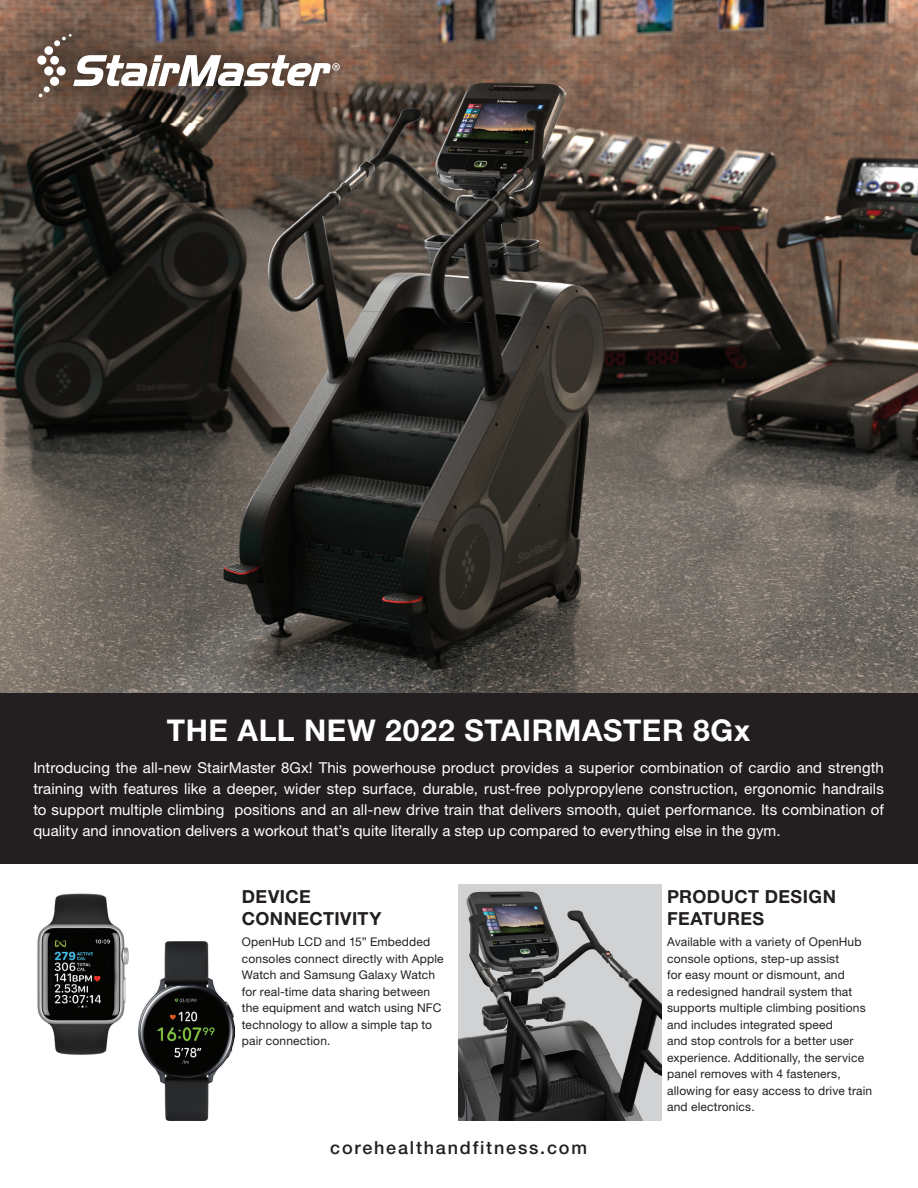
<style>
.page{position:relative;width:918px;height:1188px;background:#fff}
.page>*{position:absolute;margin:0;border:0;box-sizing:border-box;transform-origin:0 0}
.t1{font:700 30px "Helvetica Neue LT Pro";letter-spacing:.025em;color:#fff}
.t2{font:700 18px/21.6px "Helvetica Neue LT Pro";letter-spacing:.025em;color:#231f20}
.t3{font:500 18px "Helvetica Neue LT Pro";letter-spacing:.1em;color:#231f20}
.t4{font:15px/21px "Helvetica Neue LT Pro";letter-spacing:.005em;color:#fff;text-align:justify}
.t5{font:12px/16.5px "Helvetica Neue LT Pro";letter-spacing:.015em;color:#231f20}
</style>
<div class="page">
<img style="left:0;top:0;width:918px;height:693px">
<img style="left:459px;top:884px;width:202px;height:237px">
<div style="left:0;top:693px;width:918px;height:171px;background:#231f20"></div>
<img style="left:9px;top:9px;width:357px;height:113px">
<svg style="left:37px;top:34px;width:303px;height:63px"></svg>
<img style="left:37px;top:893px;width:92px;height:162px">
<img style="left:138px;top:942px;width:97px;height:179px">
<h1 class="t1" style="left:167px;top:712px;width:585px">THE ALL NEW 2022 STAIRMASTER 8Gx</h1>
<p class="t4" style="left:33px;top:757px;width:852px">Introducing the all-new StairMaster 8Gx! This powerhouse product provides a superior combination of cardio and strength training with features like a deeper, wider step surface, durable, rust-free polypropylene construction, ergonomic handrails to support multiple climbing positions and an all-new drive train that delivers smooth, quiet performance. Its combination of quality and innovation delivers a workout that’s quite literally a step up compared to everything else in the gym.</p>
<h2 class="t2" style="left:242px;top:886px;width:141px">DEVICE<br>CONNECTIVITY</h2>
<h2 class="t2" style="left:667px;top:886px;width:170px">PRODUCT DESIGN<br>FEATURES</h2>
<p class="t5" style="left:242px;top:933px;width:203px">OpenHub LCD and 15” Embedded consoles connect directly with Apple<br>Watch and Samsung Galaxy Watch for real-time data sharing between the equipment and watch using NFC technology to allow a simple tap to pair connection.</p>
<p class="t5" style="left:667px;top:933px;width:207px">Available with a variety of OpenHub console options, step-up assist<br>for easy mount or dismount, and<br>a redesigned handrail system that supports multiple climbing positions and includes integrated speed<br>and stop controls for a better user experience. Additionally, the service panel removes with 4 fasteners, allowing for easy access to drive train and electronics.</p>
<h2 class="t3" style="left:330px;top:1137px;width:258px">corehealthandfitness.com</h2>
</div>
